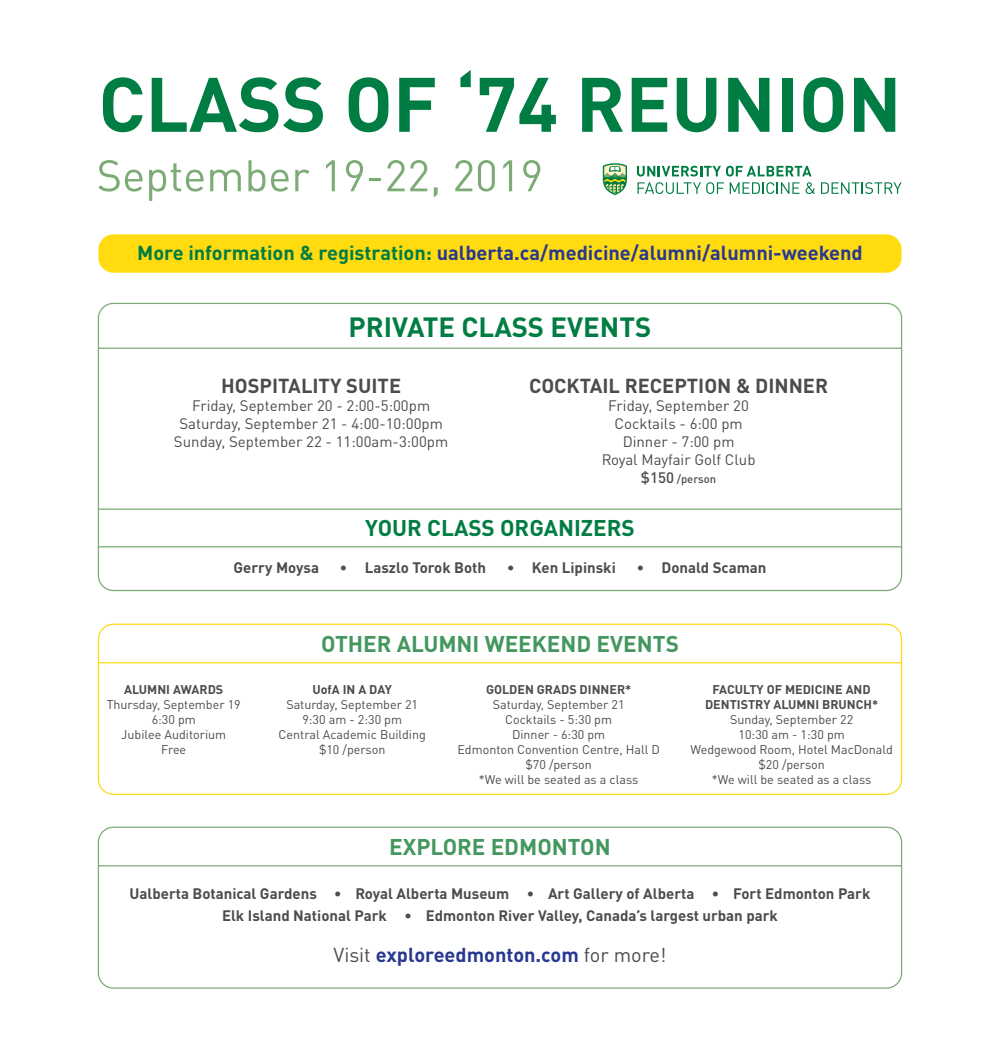
<style>
.page{position:relative;width:1000px;height:1055px;background:#fff}
.page>*{position:absolute;margin:0;border:0;box-sizing:border-box;transform-origin:0 0}
.t1{font:700 75.75px "DIN Pro";color:#007d43}
.t2{font:700 27.5px "DIN Pro";color:#007d43}
.t3{font:700 22.5px "DIN Pro";color:#44975f}
.t4{font:700 22.5px "DIN Pro";color:#007d43}
.t5{font:700 20px "DIN Pro";color:#283890}
.t6{font:700 20px "DIN Pro";color:#4b4c4d}
.t7{font:700 15px/22.5px "DIN Pro";color:#4b4c4d;text-align:center}
.t8{font:15px/18px "DIN Pro";color:#4b4c4d;text-align:center}
.t9{font:12.5px/15px "DIN Pro";color:#4b4c4d;text-align:center}
.t10{font:700 12.5px/15px "DIN Pro";color:#4b4c4d;text-align:center}
.t11{font:500 11.25px "DIN Pro";color:#4b4c4d}
.s1{color:#007d43}
.s2{font-size:15px}
.s3{font-weight:400;color:#4b4c4d}
</style>
<div class="page">
<div style="left:98px;top:234px;width:804px;height:39px;background:#ffdb0f;border-radius:15px"></div>
<svg style="left:98px;top:160px;width:44px;height:31px"></svg>
<svg style="left:149px;top:163px;width:55px;height:38px"></svg>
<svg style="left:210px;top:170px;width:31px;height:21px"></svg>
<svg style="left:248px;top:160px;width:17px;height:31px"></svg>
<svg style="left:271px;top:170px;width:18px;height:21px"></svg>
<svg style="left:295px;top:170px;width:15px;height:21px"></svg>
<svg style="left:326px;top:160px;width:9px;height:31px"></svg>
<svg style="left:346px;top:160px;width:17px;height:31px"></svg>
<svg style="left:369px;top:178px;width:12px;height:3px"></svg>
<svg style="left:387px;top:160px;width:40px;height:31px"></svg>
<svg style="left:434px;top:187px;width:4px;height:10px"></svg>
<svg style="left:455px;top:160px;width:17px;height:31px"></svg>
<svg style="left:478px;top:160px;width:17px;height:31px"></svg>
<svg style="left:503px;top:160px;width:9px;height:31px"></svg>
<svg style="left:523px;top:160px;width:17px;height:31px"></svg>
<svg style="left:637px;top:166px;width:175px;height:10px"></svg>
<svg style="left:638px;top:182px;width:86px;height:12px"></svg>
<svg style="left:730px;top:182px;width:70px;height:12px"></svg>
<svg style="left:806px;top:182px;width:9px;height:12px"></svg>
<svg style="left:821px;top:182px;width:81px;height:12px"></svg>
<svg style="left:603px;top:163px;width:24px;height:32px"></svg>
<hr style="left:98px;top:347px;width:804px;height:2px;background:#7cab76">
<hr style="left:98px;top:546px;width:804px;height:1px;background:#7cab76">
<hr style="left:98px;top:508px;width:804px;height:2px;background:#7cab76">
<div style="left:98px;top:623px;width:804px;height:172px;border:1px solid #ffdb0f;border-radius:15px"></div>
<hr style="left:98px;top:662px;width:804px;height:1px;background:#ffdb0f">
<div style="left:98px;top:826px;width:804px;height:162px;border:1px solid #7cab76;border-radius:15px"></div>
<hr style="left:98px;top:865px;width:804px;height:1px;background:#7cab76">
<h1 class="t1" style="left:98px;top:41px;width:805px">CLASS OF ‘74 REUNION</h1>
<h3 class="t5" style="left:137px;top:236px;width:727px"><span class="s1">More information &amp; registration:</span> ualberta.ca/medicine/alumni/alumni-weekend</h3>
<h2 class="t2" style="left:349px;top:304px;width:304px">PRIVATE CLASS EVENTS</h2>
<h3 class="t6" style="left:221px;top:369px;width:181px">HOSPITALITY SUITE</h3>
<p class="t8" style="left:174px;top:395px;width:276px">Friday, September 20 - 2:00-5:00pm<br>Saturday, September 21 - 4:00-10:00pm<br>Sunday, September 22 - 11:00am-3:00pm</p>
<h3 class="t6" style="left:529px;top:369px;width:300px">COCKTAIL RECEPTION &amp; DINNER</h3>
<p class="t8" style="left:602px;top:395px;width:155px">Friday, September 20<br>Cocktails - 6:00 pm<br>Dinner - 7:00 pm<br>Royal Mayfair Golf Club</p>
<p class="t11" style="left:641px;top:470px;width:77px"><span class="s2">$150</span> /person</p>
<h3 class="t4" style="left:365px;top:509px;width:271px">YOUR CLASS ORGANIZERS</h3>
<p class="t7" style="left:234px;top:555px;width:87px">Gerry Moysa</p>
<p class="t7" style="left:340px;top:555px;width:148px">• Laszlo Torok Both</p>
<p class="t7" style="left:507px;top:555px;width:110px">• Ken Lipinski</p>
<p class="t7" style="left:637px;top:555px;width:131px">• Donald Scaman</p>
<p class="t10" style="left:124px;top:680px;width:101px">ALUMNI AWARDS</p>
<p class="t9" style="left:107px;top:695px;width:136px">Thursday, September 19<br>6:30 pm<br>Jubilee Auditorium<br>Free</p>
<h3 class="t3" style="left:321px;top:625px;width:359px">OTHER ALUMNI WEEKEND EVENTS</h3>
<p class="t10" style="left:313px;top:680px;width:81px">UofA IN A DAY</p>
<p class="t9" style="left:279px;top:695px;width:149px">Saturday, September 21<br>9:30 am - 2:30 pm<br>Central Academic Building $10 /person</p>
<p class="t10" style="left:486px;top:680px;width:147px">GOLDEN GRADS DINNER*</p>
<p class="t9" style="left:457px;top:695px;width:204px">Saturday, September 21<br>Cocktails - 5:30 pm<br>Dinner - 6:30 pm<br>Edmonton Convention Centre, Hall D $70 /person<br>*We will be seated as a class</p>
<p class="t10" style="left:705px;top:680px;width:175px">FACULTY OF MEDICINE AND<br>DENTISTRY ALUMNI BRUNCH*</p>
<p class="t9" style="left:691px;top:710px;width:204px">Sunday, September 22<br>10:30 am - 1:30 pm<br>Wedgewood Room, Hotel MacDonald $20 /person<br>*We will be seated as a class</p>
<h3 class="t3" style="left:389px;top:828px;width:223px">EXPLORE EDMONTON</h3>
<p class="t7" style="left:130px;top:880px;width:743px">Ualberta Botanical Gardens • Royal Alberta Museum • Art Gallery of Alberta • Fort Edmonton Park<br>Elk Island National Park • Edmonton River Valley, Canada’s largest urban park</p>
<h3 class="t5" style="left:333px;top:938px;width:335px"><span class="s3">Visit</span> exploreedmonton.com <span class="s3">for more!</span></h3>
</div>
